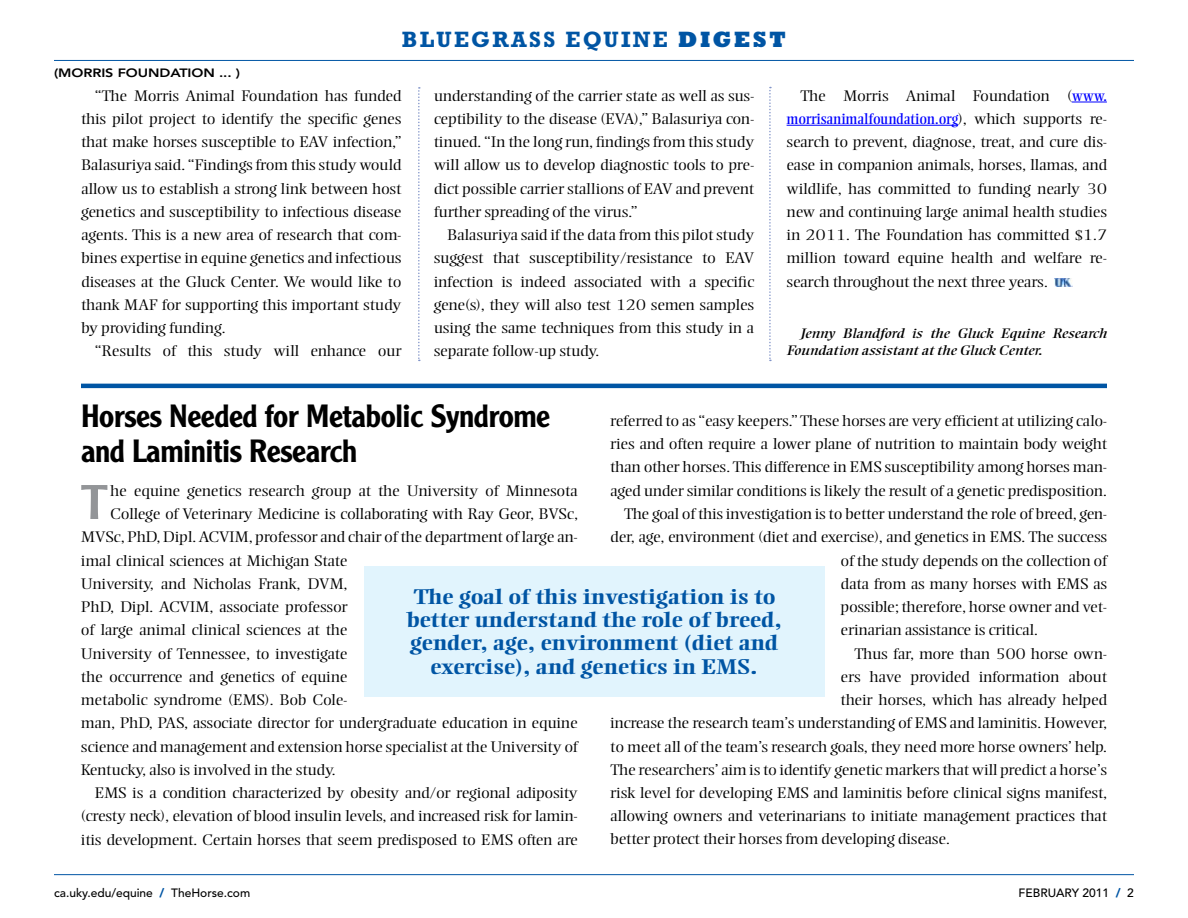
<style>
.page{position:relative;width:1188px;height:918px;background:#fff}
.page>*{position:absolute;margin:0;border:0;box-sizing:border-box;transform-origin:0 0}
.t1{font:47.55px "Clearface Gothic LT Std";color:#939598;scale:1.2 1}
.t2{font:500 31.5px/34.5px "Clearface Gothic LT Std";letter-spacing:-.015em;color:#000}
.t3{font:700 22.5px "Rockwell Std";letter-spacing:.1em;color:#0055a4}
.t4{font:700 21px/23.2px "Ellington MT Std";letter-spacing:-.005em;color:#0055a4;text-align:center;scale:1.2 1}
.t5{font:300 15px/23.2px "Ellington MT Std";letter-spacing:-.005em;color:#000;text-align:justify;scale:1.2 1}
.t6{font:italic 13.5px/18px "Ellington MT Std";letter-spacing:-.005em;color:#000;scale:1.2 1}
.t7{font:500 12px "Avenir LT Std";color:#000}
.t8{font:800 12px "Avenir LT Std";letter-spacing:-.005em;color:#000;scale:1.2 1}
.s1{font-weight:800}
.s2{font-weight:400;color:#00f}
.s3{font-weight:900;color:#0055a4}
</style>
<div class="page">
<hr style="left:54px;top:874px;width:1080px;height:1px;background:#0055a4">
<hr style="left:54px;top:60px;width:1080px;height:1px;background:#0055a4">
<hr style="left:1072px;top:102px;width:35px;height:1px;background:#00f">
<hr style="left:787px;top:125px;width:171px;height:1px;background:#00f">
<img style="left:1054px;top:278px;width:18px;height:8px">
<svg style="left:418px;top:87px;width:2px;height:274px"></svg>
<svg style="left:769px;top:87px;width:2px;height:274px"></svg>
<hr style="left:81px;top:384px;width:1026px;height:4px;background:#0055a4">
<div style="left:364px;top:566px;width:460px;height:130px;background:#e1f4fd"></div>
<p class="t8" style="left:54px;top:65px;width:157px">(MORRIS FOUNDATION ... )</p>
<h3 class="t3" style="left:402px;top:26px;width:296px">BLUEGRASS EQUINE <span class="s1">digest</span></h3>
<p class="t5" style="left:81px;top:84px;width:269px;text-indent:14px">“The Morris Animal Foundation has funded this pilot project to identify the specific genes that make horses susceptible to EAV infection,” Balasuriya said. “Findings from this study would allow us to establish a strong link between host genetics and susceptibility to infectious disease agents. This is a new area of research that com&shy;bines expertise in equine genetics and infectious diseases at the Gluck Center. We would like to thank MAF for supporting this important study by providing funding.</p>
<p class="t5" style="left:94px;top:340px;width:257px">“Results of this study will enhance our</p>
<p class="t5" style="left:434px;top:84px;width:269px">understanding of the carrier state as well as sus&shy;ceptibility to the disease (EVA),” Balasuriya con&shy;tinued. “In the long run, findings from this study will allow us to develop diagnostic tools to pre&shy;dict possible carrier stallions of EAV and prevent further spreading of the virus.”</p>
<p class="t5" style="left:434px;top:223px;width:269px;text-indent:14px">Balasuriya said if the data from this pilot study suggest that susceptibility/resistance to EAV infection is indeed associated with a specific gene(s), they will also test 120 semen samples using the same techniques from this study in a separate follow-up study.</p>
<p class="t5" style="left:787px;top:84px;width:269px;text-indent:13px">The Morris Animal Foundation (<span class="s2">www. morrisanimalfoundation.org</span>), which supports re&shy;search to prevent, diagnose, treat, and cure dis&shy;ease in companion animals, horses, llamas, and wildlife, has committed to funding nearly 30 new and continuing large animal health studies in 2011. The Foundation has committed $1.7 million toward equine health and welfare re&shy;search throughout the next three years.</p>
<p class="t6" style="left:787px;top:324px;width:269px;text-indent:13px">Jenny Blandford is the Gluck Equine Research<br>Foundation assistant at the Gluck Center.</p>
<h2 class="t2" style="left:81px;top:399px;width:471px">Horses Needed for Metabolic Syndrome and Laminitis Research</h2>
<h1 class="t1" style="left:81px;top:472px;width:24px">T</h1>
<p class="t5" style="left:110px;top:479px;width:391px">he equine genetics research group at the University of Minnesota</p>
<p class="t5" style="left:610px;top:409px;width:415px">referred to as “easy keepers.” These horses are very efficient at utilizing calo-</p>
<p class="t5" style="left:610px;top:433px;width:415px">ries and often require a lower plane of nutrition to maintain body weight</p>
<p class="t5" style="left:610px;top:456px;width:415px">than other horses. This difference in EMS susceptibility among horses man-</p>
<p class="t5" style="left:610px;top:479px;width:415px">aged under similar conditions is likely the result of a genetic predisposition.</p>
<p class="t5" style="left:624px;top:502px;width:404px">The goal of this investigation is to better understand the role of breed, gen-</p>
<p class="t5" style="left:610px;top:526px;width:416px">der, age, environment (diet and exercise), and genetics in EMS. The success</p>
<p class="t5" style="left:841px;top:549px;width:224px">of the study depends on the collection of</p>
<p class="t5" style="left:841px;top:572px;width:223px">data from as many horses with EMS as</p>
<p class="t5" style="left:841px;top:595px;width:223px">possible; therefore, horse owner and vet-</p>
<p class="t5" style="left:841px;top:619px;width:166px">erinarian assistance is critical.</p>
<p class="t5" style="left:854px;top:642px;width:212px">Thus far, more than 500 horse own-</p>
<p class="t5" style="left:841px;top:665px;width:224px">ers have provided information about</p>
<p class="t5" style="left:841px;top:688px;width:223px">their horses, which has already helped</p>
<p class="t5" style="left:610px;top:712px;width:416px">increase the research team’s understanding of EMS and laminitis. However,</p>
<p class="t5" style="left:610px;top:735px;width:416px">to meet all of the team’s research goals, they need more horse owners’ help.</p>
<p class="t5" style="left:610px;top:758px;width:415px">The researchers’ aim is to identify genetic markers that will predict a horse’s</p>
<p class="t5" style="left:610px;top:781px;width:416px">risk level for developing EMS and laminitis before clinical signs manifest,</p>
<p class="t5" style="left:610px;top:805px;width:415px">allowing owners and veterinarians to initiate management practices that</p>
<p class="t5" style="left:610px;top:828px;width:285px">better protect their horses from developing disease.</p>
<p class="t5" style="left:110px;top:502px;width:391px">College of Veterinary Medicine is collaborating with Ray Geor, BVSc,</p>
<p class="t5" style="left:81px;top:526px;width:415px">MVSc, PhD, Dipl. ACVIM, professor and chair of the department of large an-</p>
<p class="t5" style="left:81px;top:549px;width:224px">imal clinical sciences at Michigan State</p>
<p class="t5" style="left:81px;top:572px;width:224px">University, and Nicholas Frank, DVM,</p>
<p class="t5" style="left:81px;top:595px;width:224px">PhD, Dipl. ACVIM, associate professor</p>
<p class="t5" style="left:81px;top:619px;width:224px">of large animal clinical sciences at the</p>
<p class="t5" style="left:81px;top:642px;width:224px">University of Tennessee, to investigate</p>
<p class="t5" style="left:81px;top:665px;width:224px">the occurrence and genetics of equine</p>
<p class="t5" style="left:81px;top:688px;width:224px">metabolic syndrome (EMS). Bob Cole-</p>
<p class="t5" style="left:81px;top:712px;width:415px">man, PhD, PAS, associate director for undergraduate education in equine</p>
<p class="t5" style="left:81px;top:735px;width:415px">science and management and extension horse specialist at the University of</p>
<p class="t5" style="left:81px;top:758px;width:214px">Kentucky, also is involved in the study.</p>
<p class="t5" style="left:94px;top:781px;width:404px">EMS is a condition characterized by obesity and/or regional adiposity</p>
<p class="t5" style="left:81px;top:805px;width:415px">(cresty neck), elevation of blood insulin levels, and increased risk for lamin-</p>
<p class="t5" style="left:81px;top:828px;width:416px">itis development. Certain horses that seem predisposed to EMS often are</p>
<h3 class="t4" style="left:406px;top:585px;width:315px">The goal of this investigation is to better understand the role of breed, gender, age, environment (diet and exercise), and genetics in EMS.</h3>
<p class="t7" style="left:54px;top:886px;width:198px">ca.uky.edu/equine <span class="s3">/</span> TheHorse.com</p>
<p class="t7" style="left:1019px;top:886px;width:117px">FEBRUARY 2011 <span class="s3">/</span> 2</p>
</div>
